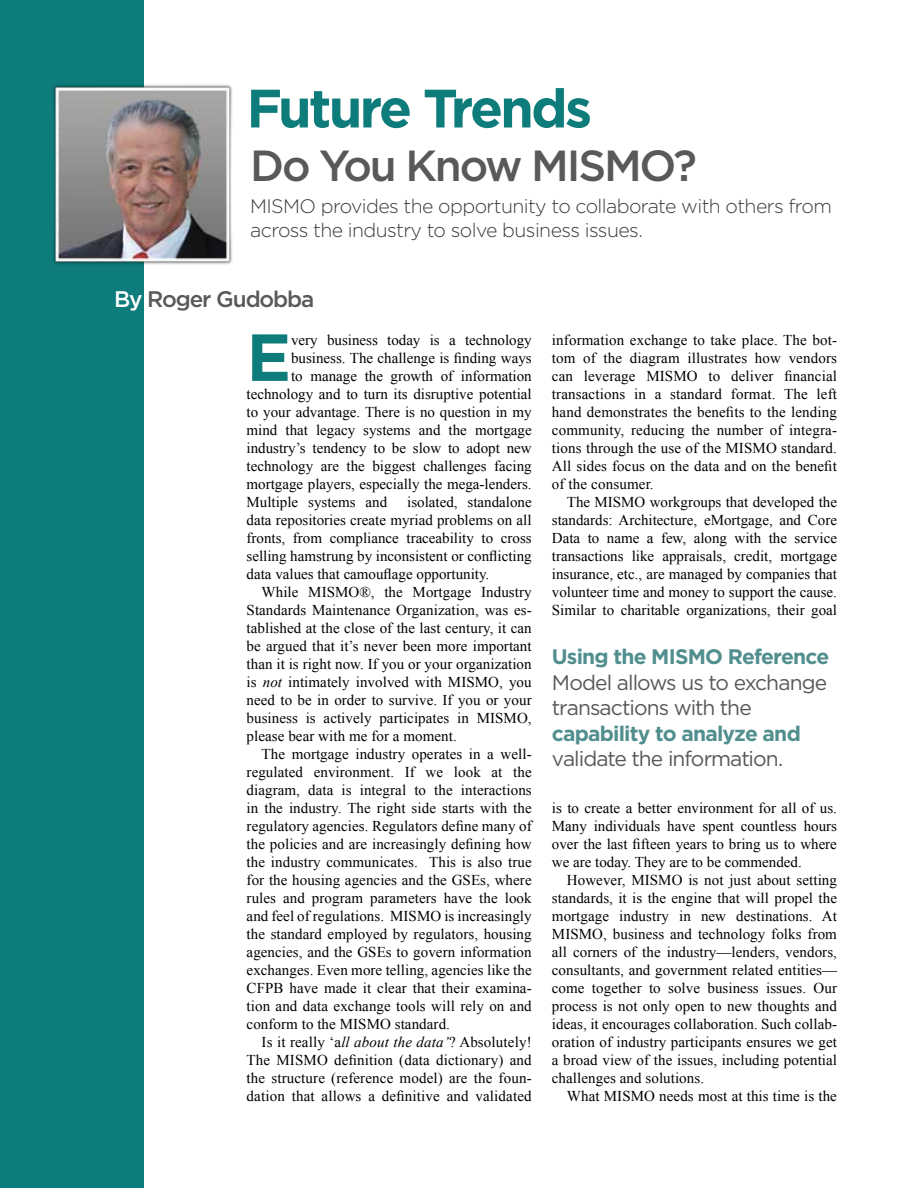
<style>
.page{position:relative;width:918px;height:1188px;background:#fff}
.page>*{position:absolute;margin:0;border:0;box-sizing:border-box;transform-origin:0 0}
.t1{font:700 66.45px "Gotham";color:#0e7c7b}
.t2{font:700 54px "Gotham";letter-spacing:-.05em;color:#0e7c7b}
.t3{font:500 43.5px "Gotham";letter-spacing:-.05em;color:#58595b}
.t4{font:500 22.5px "Gotham";letter-spacing:-.05em;color:#58595b}
.t5{font:21px/25.5px "Gotham";letter-spacing:-.045em;color:#58595b}
.t6{font:700 21px "Gotham";letter-spacing:-.04em;color:#518e8e}
.t7{font:300 19.5px/23.4px "Gotham";letter-spacing:-.03em;color:#3b3b3b}
.t8{font:15px/18px "Times New Roman";color:#000;text-align:justify}
.s1{color:#fff}
.s2{font-style:italic}
</style>
<div class="page">
<div style="left:0;top:0;width:144px;height:1188px;background:#0e7c7b"></div>
<img style="left:53px;top:84px;width:180px;height:181px">
<h2 class="t2" style="left:247px;top:73px;width:347px">Future Trends</h2>
<h3 class="t3" style="left:250px;top:137px;width:448px">Do You Know MISMO?</h3>
<h3 class="t7" style="left:250px;top:194px;width:583px">MISMO provides the opportunity to collaborate with others from across the industry to solve business issues.</h3>
<h3 class="t4" style="left:114px;top:285px;width:202px"><span class="s1">By</span> Roger Gudobba</h3>
<h1 class="t1" style="left:247px;top:313px;width:46px">E</h1>
<p class="t8" style="left:291px;top:331px;width:242px">very business today is a technology</p>
<p class="t8" style="left:291px;top:349px;width:242px">business. The challenge is finding ways</p>
<p class="t8" style="left:291px;top:367px;width:242px">to manage the growth of information</p>
<p class="t8" style="left:247px;top:385px;width:287px">technology and to turn its disruptive potential</p>
<p class="t8" style="left:247px;top:403px;width:287px">to your advantage. There is no question in my</p>
<p class="t8" style="left:247px;top:421px;width:287px">mind that legacy systems and the mortgage</p>
<p class="t8" style="left:247px;top:439px;width:287px">industry’s tendency to be slow to adopt new</p>
<p class="t8" style="left:247px;top:457px;width:287px">technology are the biggest challenges facing</p>
<p class="t8" style="left:247px;top:475px;width:287px">mortgage players, especially the mega-lenders.</p>
<p class="t8" style="left:247px;top:493px;width:142px">Multiple systems and</p>
<p class="t8" style="left:247px;top:493px;width:287px;text-indent:161px">isolated, standalone data repositories create myriad problems on all fronts, from compliance traceability to cross selling hamstrung by inconsistent or conflicting data values that camouflage opportunity.</p>
<p class="t8" style="left:247px;top:583px;width:287px;text-indent:15px">While MISMO®, the Mortgage Industry Standards Maintenance Organization, was es&shy;tablished at the close of the last century, it can be argued that it’s never been more important than it is right now. If you or your organization is <span class="s2">not</span> intimately involved with MISMO, you need to be in order to survive. If you or your business is actively participates in MISMO, please bear with me for a moment.</p>
<p class="t8" style="left:247px;top:745px;width:287px;text-indent:15px">The mortgage industry operates in a well&shy;regulated environment. If we look at the diagram, data is integral to the interactions in the industry. The right side starts with the regulatory agencies. Regulators define many of the policies and are increasingly defining how the industry communicates. This is also true for the housing agencies and the GSEs, where rules and program parameters have the look and feel of regulations. MISMO is increasingly the standard employed by regulators, housing agencies, and the GSEs to govern information exchanges. Even more telling, agencies like the CFPB have made it clear that their examina&shy;tion and data exchange tools will rely on and conform to the MISMO standard.</p>
<p class="t8" style="left:247px;top:1033px;width:287px;text-indent:15px">Is it really ‘a<span class="s2">ll about the data’</span>? Absolutely!<br>The MISMO definition (data dictionary) and the structure (reference model) are the foun&shy;dation that allows a definitive and validated</p>
<p class="t8" style="left:552px;top:331px;width:287px">information exchange to take place. The bot&shy;tom of the diagram illustrates how vendors can leverage MISMO to deliver financial transactions in a standard format. The left hand demonstrates the benefits to the lending community, reducing the number of integra&shy;tions through the use of the MISMO standard.<br>All sides focus on the data and on the benefit of the consumer.</p>
<p class="t8" style="left:552px;top:493px;width:287px;text-indent:15px">The MISMO workgroups that developed the standards: Architecture, eMortgage, and Core Data to name a few, along with the service transactions like appraisals, credit, mortgage insurance, etc., are managed by companies that volunteer time and money to support the cause.<br>Similar to charitable organizations, their goal</p>
<h3 class="t6" style="left:552px;top:643px;width:279px">Using the MISMO Reference</h3>
<h3 class="t5" style="left:552px;top:669px;width:277px">Model allows us to exchange transactions with the</h3>
<h3 class="t6" style="left:552px;top:719px;width:250px">capability to analyze and</h3>
<h3 class="t5" style="left:552px;top:746px;width:233px">validate the information.</h3>
<p class="t8" style="left:552px;top:799px;width:287px">is to create a better environment for all of us.<br>Many individuals have spent countless hours over the last fifteen years to bring us to where we are today. They are to be commended.</p>
<p class="t8" style="left:552px;top:871px;width:287px;text-indent:15px">However, MISMO is not just about setting standards, it is the engine that will propel the mortgage industry in new destinations. At MISMO, business and technology folks from all corners of the industry—lenders, vendors, consultants, and government related entities— come together to solve business issues. Our process is not only open to new thoughts and ideas, it encourages collaboration. Such collab&shy;oration of industry participants ensures we get a broad view of the issues, including potential challenges and solutions.</p>
<p class="t8" style="left:567px;top:1087px;width:272px">What MISMO needs most at this time is the</p>
</div>
